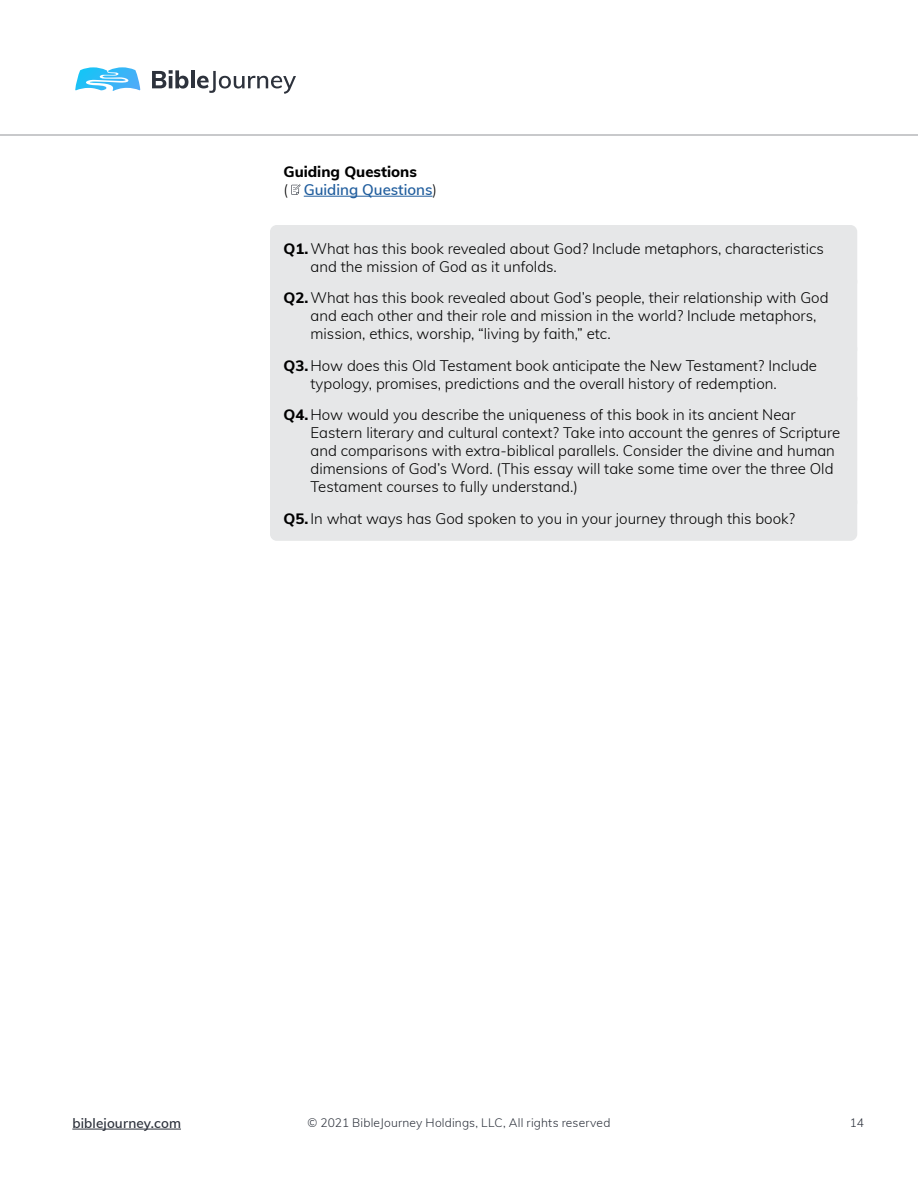
<style>
.page{position:relative;width:918px;height:1188px;background:#fff}
.page>*{position:absolute;margin:0;border:0;box-sizing:border-box;transform-origin:0 0}
.t1{font:300 15px/18px "Muli";color:#000}
.t2{font:800 15px/18px "Muli";color:#000}
.t3{font:600 13.5px "Muli";letter-spacing:.01em;color:#2d323c}
.t4{font:300 12px "Muli";letter-spacing:.015em;color:#2d323c}
.s1{font-weight:300}
.s2{font-weight:600;color:#215e9e}
.s3{font-weight:800}
</style>
<div class="page">
<svg style="left:0;top:70px;width:918px;height:65px"></svg>
<svg style="left:152px;top:70px;width:37px;height:19px"></svg>
<hr style="left:191px;top:70px;width:4px;height:18px;background:#2d323c">
<svg style="left:197px;top:71px;width:99px;height:23px"></svg>
<svg style="left:75px;top:67px;width:65px;height:24px"></svg>
<hr style="left:72px;top:1129px;width:109px;height:1px;background:#2d323c">
<hr style="left:304px;top:196px;width:129px;height:1px;background:#215e9e">
<div style="left:270px;top:225px;width:587px;height:64px;background:#e6e7e8;border-radius:7px"></div>
<div style="left:270px;top:274px;width:587px;height:82px;background:#e6e7e8;border-radius:7px"></div>
<div style="left:270px;top:342px;width:587px;height:64px;background:#e6e7e8;border-radius:7px"></div>
<div style="left:270px;top:392px;width:587px;height:117px;background:#e6e7e8;border-radius:7px"></div>
<div style="left:270px;top:495px;width:587px;height:46px;background:#e6e7e8;border-radius:7px"></div>
<svg style="left:291px;top:184px;width:10px;height:11px"></svg>
<p class="t2" style="left:284px;top:162px;width:155px">Guiding Questions<br><span class="s1">(</span> <span class="s2">Guiding Questions</span><span class="s1">)</span></p>
<p class="t1" style="left:311px;top:238px;width:515px;text-indent:-27px"><span class="s3">Q1.</span>What has this book revealed about God? Include metaphors, characteristics and the mission of God as it unfolds.</p>
<p class="t1" style="left:311px;top:288px;width:520px;text-indent:-27px"><span class="s3">Q2.</span>What has this book revealed about God’s people, their relationship with God and each other and their role and mission in the world? Include metaphors, mission, ethics, worship, “living by faith,” etc.</p>
<p class="t1" style="left:311px;top:355px;width:508px;text-indent:-27px"><span class="s3">Q3.</span>How does this Old Testament book anticipate the New Testament? Include typology, promises, predictions and the overall history of redemption.</p>
<p class="t1" style="left:311px;top:405px;width:531px;text-indent:-27px"><span class="s3">Q4.</span>How would you describe the uniqueness of this book in its ancient Near Eastern literary and cultural context? Take into account the genres of Scripture and comparisons with extra-biblical parallels. Consider the divine and human dimensions of God’s Word. (This essay will take some time over the three Old Testament courses to fully understand.)</p>
<p class="t1" style="left:284px;top:508px;width:513px"><span class="s3">Q5.</span> In what ways has God spoken to you in your journey through this book?</p>
<p class="t3" style="left:72px;top:1113px;width:110px">biblejourney.com</p>
<p class="t4" style="left:308px;top:1114px;width:304px">© 2021 BibleJourney Holdings, LLC, All rights reserved</p>
<p class="t4" style="left:850px;top:1114px;width:16px">14</p>
</div>
